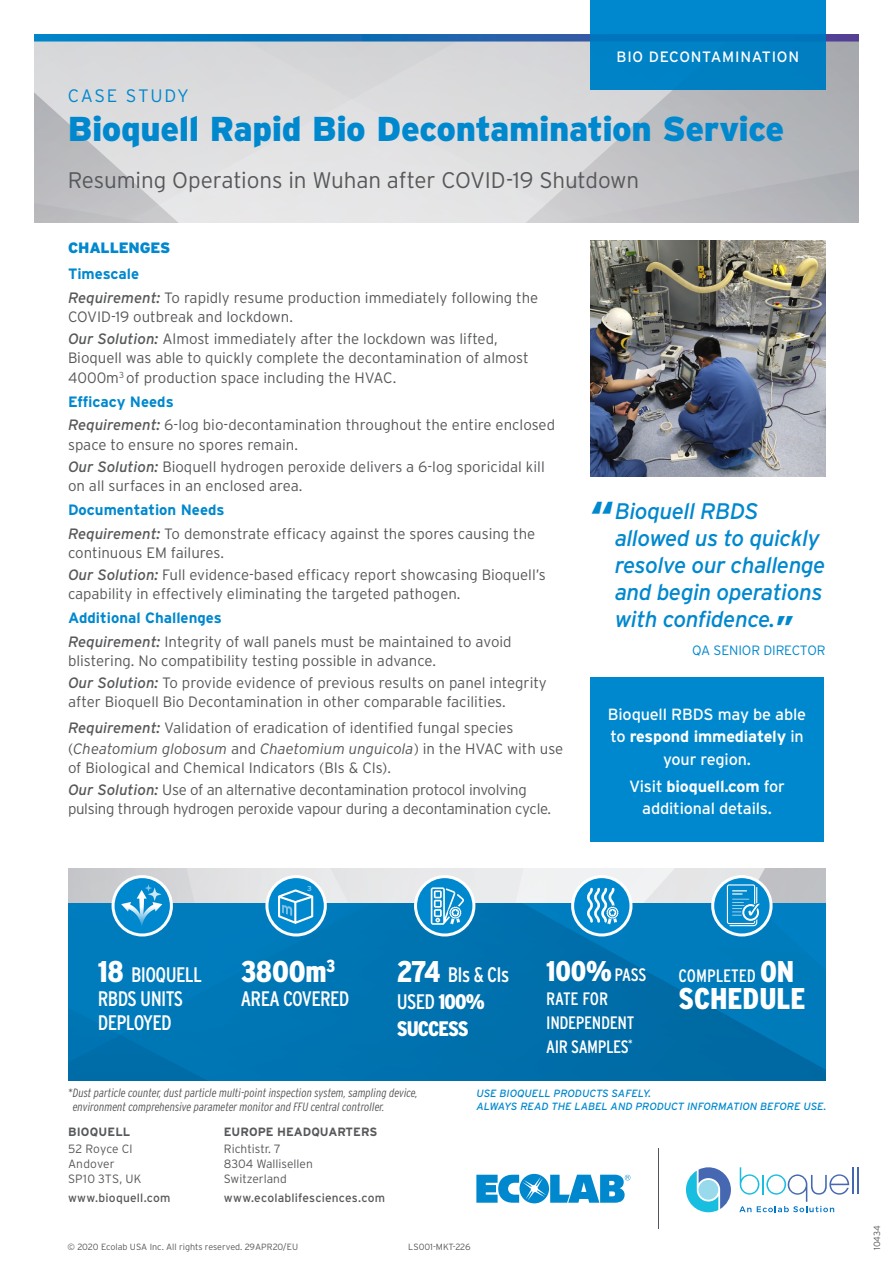
<style>
.page{position:relative;width:893px;height:1263px;background:#fff}
.page>*{position:absolute;margin:0;border:0;box-sizing:border-box;transform-origin:0 0}
.t1{font:900 34.5px "Interstate";letter-spacing:-.015em;color:#0088ce}
.Tertiary_Header{font:900 30px "Interstate Condensed";color:#fff}
.Tertiary_Header-2{font:900 28.5px "Interstate Condensed";color:#fff}
.Body_Copy{font:italic 22.5px/27px "Interstate";letter-spacing:-.02em;color:#0088ce}
.t2{font:300 22.5px "Interstate";letter-spacing:-.01em;color:#57585a}
.Tertiary_Header-3{font:21px/24px "Interstate Condensed";letter-spacing:-.03em;color:#fff}
.Tertiary_Header-4{font:18px/24px "Interstate Condensed";letter-spacing:-.02em;color:#fff}
.Tertiary_Header-5{font:18px "Interstate Condensed";color:#fff}
.t3{font:300 18px "Interstate";letter-spacing:.095em;color:#0088ce}
.Tertiary_Header-6{font:16.2px/22.5px "Interstate";letter-spacing:-.01em;color:#fff;text-align:center}
.Body_Copy-2{font:300 15px/19.5px "Interstate";color:#57585a}
.Body_Copy-3{font:300 15px/19.5px "Interstate";letter-spacing:-.02em;color:#57585a}
.Body_Copy-4{font:700 15px "Interstate";color:#0088ce}
.Body_Copy-5{font:15px "Interstate";letter-spacing:.05em;color:#fff}
.Tertiary_Header-7{font:900 15px "Interstate";letter-spacing:-.01em;color:#0088ce}
.Body_Copy-6{font:300 13.5px "Interstate";letter-spacing:-.01em;color:#0088ce}
.Body_Copy-7{font:italic 300 12px/14.4px "Interstate Condensed";color:#57585a}
.t4{font:300 12px/15px "Interstate";color:#57585a}
.t5{font:12px "Interstate";letter-spacing:.015em;color:#57585a}
.t6{font:700 12px "Interstate";color:#57585a}
.t7{font:italic 10.5px/12.6px "Interstate";color:#0088ce}
.t8{font:300 9px "Interstate";color:#57585a}
.t9{font:700 7.2px "Interstate";color:#fff}
.s1{font-weight:400;font-style:italic}
.s2{font-style:italic}
.s3{font-weight:900;font-size:37.5px}
.s4{font-weight:900;font-size:28.5px}
.s5{font-weight:700}
.s6{font-weight:900;font-size:30px}
.s7{font-weight:900}
.s8{font-weight:400;font-size:18px}
</style>
<div class="page">
<div style="left:34px;top:42px;width:734px;height:62px;background:#d8d8da"></div>
<svg style="left:34px;top:104px;width:825px;height:118px;background:#d0d1d3"></svg>
<svg style="left:34px;top:34px;width:825px;height:8px;background:#1e73b6"></svg>
<svg style="left:68px;top:936px;width:757px;height:144px;background:#0073b1"></svg>
<img style="left:590px;top:241px;width:235px;height:236px">
<svg style="left:476px;top:1174px;width:154px;height:29px"></svg>
<hr style="left:659px;top:1148px;width:1px;height:81px;background:#54555a">
<hr style="left:857px;top:1167px;width:2px;height:27px;background:#4668b2">
<svg style="left:686px;top:1167px;width:45px;height:45px"></svg>
<div style="left:698px;top:1180px;width:20px;height:20px;background:#99d9ec;border-radius:50%"></div>
<svg style="left:739px;top:1167px;width:114px;height:45px"></svg>
<svg style="left:590px;top:0;width:235px;height:89px;background:#0082c7"></svg>
<svg style="left:68px;top:869px;width:757px;height:67px;background:#6bafd3"></svg>
<div style="left:590px;top:678px;width:234px;height:164px;background:#0088ce"></div>
<p class="Body_Copy-5" style="left:616px;top:49px;width:184px">BIO DECONTAMINATION</p>
<p class="t3" style="left:68px;top:86px;width:123px">CASE STUDY</p>
<p class="t1" style="left:68px;top:109px;width:718px">Bioquell Rapid Bio Decontamination Service</p>
<p class="t2" style="left:68px;top:167px;width:573px">Resuming Operations in Wuhan after COVID-19 Shutdown</p>
<p class="Tertiary_Header-7" style="left:68px;top:239px;width:104px">CHALLENGES</p>
<p class="Body_Copy-4" style="left:68px;top:265px;width:73px">Timescale</p>
<p class="Body_Copy-2" style="left:68px;top:288px;width:472px"><span class="s1">Requirement:</span> To rapidly resume production immediately following the<br>COVID-19 outbreak and lockdown.</p>
<p class="Body_Copy-2" style="left:68px;top:329px;width:462px"><span class="s1">Our Solution:</span> Almost immediately after the lockdown was lifted,<br>Bioquell was able to quickly complete the decontamination of almost<br>4000m<sup>3</sup> of production space including the HVAC.</p>
<p class="Body_Copy-4" style="left:68px;top:393px;width:107px">Efficacy Needs</p>
<p class="Body_Copy-2" style="left:68px;top:415px;width:488px"><span class="s1">Requirement:</span> 6-log bio-decontamination throughout the entire enclosed space to ensure no spores remain.</p>
<p class="Body_Copy-2" style="left:68px;top:456px;width:478px"><span class="s1">Our Solution:</span> Bioquell hydrogen peroxide delivers a 6-log sporicidal kill on all surfaces in an enclosed area.</p>
<p class="Body_Copy-4" style="left:68px;top:501px;width:158px">Documentation Needs</p>
<p class="Body_Copy-2" style="left:68px;top:523px;width:469px"><span class="s1">Requirement:</span> To demonstrate efficacy against the spores causing the continuous EM failures.</p>
<p class="Body_Copy-2" style="left:68px;top:564px;width:479px"><span class="s1">Our Solution:</span> Full evidence-based efficacy report showcasing Bioquell’s capability in effectively eliminating the targeted pathogen.</p>
<p class="Body_Copy-4" style="left:68px;top:609px;width:155px">Additional Challenges</p>
<p class="Body_Copy-2" style="left:68px;top:631px;width:445px"><span class="s1">Requirement:</span> Integrity of wall panels must be maintained to avoid blistering. No compatibility testing possible in advance.</p>
<p class="Body_Copy-2" style="left:68px;top:673px;width:480px"><span class="s1">Our Solution:</span> To provide evidence of previous results on panel integrity after Bioquell Bio Decontamination in other comparable facilities.</p>
<p class="Body_Copy-2" style="left:68px;top:717px;width:497px;line-height:21px"><span class="s1">Requirement:</span> Validation of eradication of identified fungal species (<span class="s2">Cheatomium globosum</span> and <span class="s2">Chaetomium unguicola</span>) in the HVAC with use</p>
<p class="Body_Copy-2" style="left:68px;top:758px;width:325px">of Biological and Chemical Indicators (BIs &amp; CIs).</p>
<p class="Body_Copy-3" style="left:68px;top:780px;width:485px"><span class="s1">Our Solution:</span> Use of an alternative decontamination protocol involving pulsing through hydrogen peroxide vapour during a decontamination cycle.</p>
<p class="t9" style="left:307px;top:885px;width:6px">3</p>
<p class="Body_Copy" style="left:615px;top:498px;width:212px;text-indent:-25px"><span class="s3">“</span> Bioquell RBDS allowed us to quickly resolve our challenge and begin operations with confidence.<span class="s4">”</span></p>
<p class="Body_Copy-6" style="left:692px;top:643px;width:135px">QA SENIOR DIRECTOR</p>
<p class="Tertiary_Header-6" style="left:608px;top:703px;width:200px">Bioquell RBDS may be able to <span class="s5">respond immediately</span> in your region.</p>
<p class="Tertiary_Header-6" style="left:629px;top:774px;width:157px">Visit <span class="s5">bioquell.com</span> for additional details.</p>
<p class="Tertiary_Header-3" style="left:98px;top:962px;width:105px"><span class="s6">18</span> BIOQUELL<br>RBDS UNITS<br>DEPLOYED</p>
<p class="Tertiary_Header" style="left:241px;top:954px;width:96px">38OOm<sup>3</sup></p>
<p class="Tertiary_Header-3" style="left:241px;top:986px;width:110px">AREA COVERED</p>
<p class="Tertiary_Header-3" style="left:397px;top:961px;width:114px;line-height:27px"><span class="s6">274</span> BIs &amp; CIs<br>USED <span class="s7">100%<br>SUCCESS</span></p>
<p class="Tertiary_Header-2" style="left:546px;top:955px;width:102px">100%<span class="s8">PASS</span></p>
<p class="Tertiary_Header-4" style="left:546px;top:986px;width:90px">RATE FOR<br>INDEPENDENT<br>AIR SAMPLES<sup>*</sup></p>
<p class="Tertiary_Header-5" style="left:679px;top:965px;width:117px">COMPLETED <span class="s6">ON</span></p>
<p class="Tertiary_Header" style="left:679px;top:981px;width:129px">SCHEDULE</p>
<p class="Body_Copy-7" style="left:73px;top:1085px;width:346px;text-indent:-5px">*Dust particle counter, dust particle multi-point inspection system, sampling device, environment comprehensive parameter monitor and FFU central controller.</p>
<p class="t6" style="left:68px;top:1125px;width:64px">BIOQUELL</p>
<p class="t4" style="left:68px;top:1141px;width:75px">52 Royce Cl<br>Andover<br>SP10 3TS, UK</p>
<p class="t5" style="left:68px;top:1191px;width:104px">www.bioquell.com</p>
<p class="t6" style="left:224px;top:1125px;width:155px">EUROPE HEADQUARTERS</p>
<p class="t4" style="left:224px;top:1141px;width:58px">Richtistr. 7</p>
<p class="t4" style="left:224px;top:1156px;width:91px">8304 Wallisellen</p>
<p class="t4" style="left:224px;top:1171px;width:64px">Switzerland</p>
<p class="t5" style="left:224px;top:1191px;width:163px">www.ecolablifesciences.com</p>
<p class="t7" style="left:476px;top:1087px;width:351px">USE BIOQUELL PRODUCTS SAFELY.<br>ALWAYS READ THE LABEL AND PRODUCT INFORMATION BEFORE USE.</p>
<p class="t8" style="left:68px;top:1242px;width:232px">© 2020 Ecolab USA Inc. All rights reserved. 29APR20/EU</p>
<p class="t8" style="left:408px;top:1242px;width:64px">LS001-MKT-226</p>
<p class="t8" style="left:872px;top:1250px;width:26px;rotate:-90deg">10434</p>
</div>
